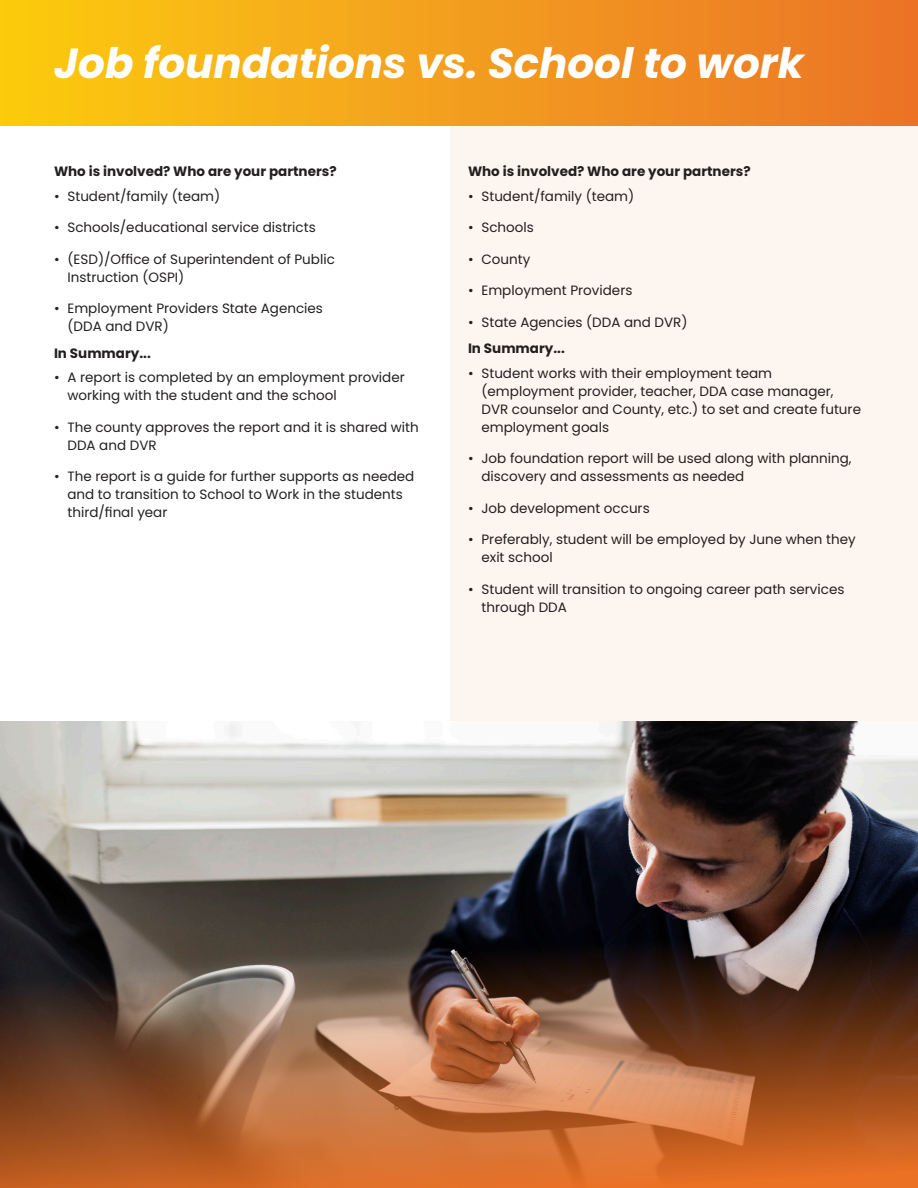
<style>
.page{position:relative;width:918px;height:1188px;background:#fff}
.page>*{position:absolute;margin:0;border:0;box-sizing:border-box;transform-origin:0 0}
.t1{font:italic 700 42px "Poppins";color:#fff}
.t2{font:13.5px/18px "Poppins";color:#231f20}
.Body{font:700 13.5px "Poppins";color:#231f20}
</style>
<div class="page">
<div style="left:450px;top:126px;width:467px;height:1061px;background:#fdf6f0"></div>
<div style="left:0;top:0;width:918px;height:125px;background:linear-gradient(to right,#fccb10,#eb7229)"></div>
<img style="left:0;top:721px;width:918px;height:187px">
<img style="left:0;top:908px;width:918px;height:280px">
<h1 class="t1" style="left:54px;top:39px;width:751px">Job foundations vs. School to work</h1>
<p class="Body" style="left:54px;top:164px;width:284px">Who is involved? Who are your partners?</p>
<p class="t2" style="left:54px;top:187px;width:168px">• Student/family (team)</p>
<p class="t2" style="left:54px;top:219px;width:263px">• Schools/educational service districts</p>
<p class="t2" style="left:68px;top:250px;width:269px;text-indent:-14px">• (ESD)/Office of Superintendent of Public<br>Instruction (OSPI)</p>
<p class="t2" style="left:68px;top:300px;width:257px;text-indent:-14px">• Employment Providers State Agencies (DDA and DVR)</p>
<p class="Body" style="left:54px;top:345px;width:98px">In Summary...</p>
<p class="t2" style="left:68px;top:369px;width:339px;text-indent:-14px">• A report is completed by an employment provider working with the student and the school</p>
<p class="t2" style="left:68px;top:418px;width:353px;text-indent:-14px">• The county approves the report and it is shared with<br>DDA and DVR</p>
<p class="t2" style="left:68px;top:468px;width:348px;text-indent:-14px">• The report is a guide for further supports as needed and to transition to School to Work in the students third/final year</p>
<p class="Body" style="left:468px;top:164px;width:284px">Who is involved? Who are your partners?</p>
<p class="t2" style="left:468px;top:187px;width:168px">• Student/family (team)</p>
<p class="t2" style="left:468px;top:219px;width:67px">• Schools</p>
<p class="t2" style="left:468px;top:250px;width:64px">• County</p>
<p class="t2" style="left:468px;top:282px;width:166px">• Employment Providers</p>
<p class="t2" style="left:468px;top:313px;width:221px">• State Agencies (DDA and DVR)</p>
<p class="Body" style="left:468px;top:341px;width:98px">In Summary...</p>
<p class="t2" style="left:482px;top:364px;width:381px;text-indent:-14px">• Student works with their employment team (employment provider, teacher, DDA case manager, DVR counselor and County, etc.) to set and create future employment goals</p>
<p class="t2" style="left:482px;top:450px;width:372px;text-indent:-14px">• Job foundation report will be used along with planning, discovery and assessments as needed</p>
<p class="t2" style="left:468px;top:499px;width:183px">• Job development occurs</p>
<p class="t2" style="left:482px;top:531px;width:376px;text-indent:-14px">• Preferably, student will be employed by June when they exit school</p>
<p class="t2" style="left:482px;top:580px;width:364px;text-indent:-14px">• Student will transition to ongoing career path services through DDA</p>
</div>
